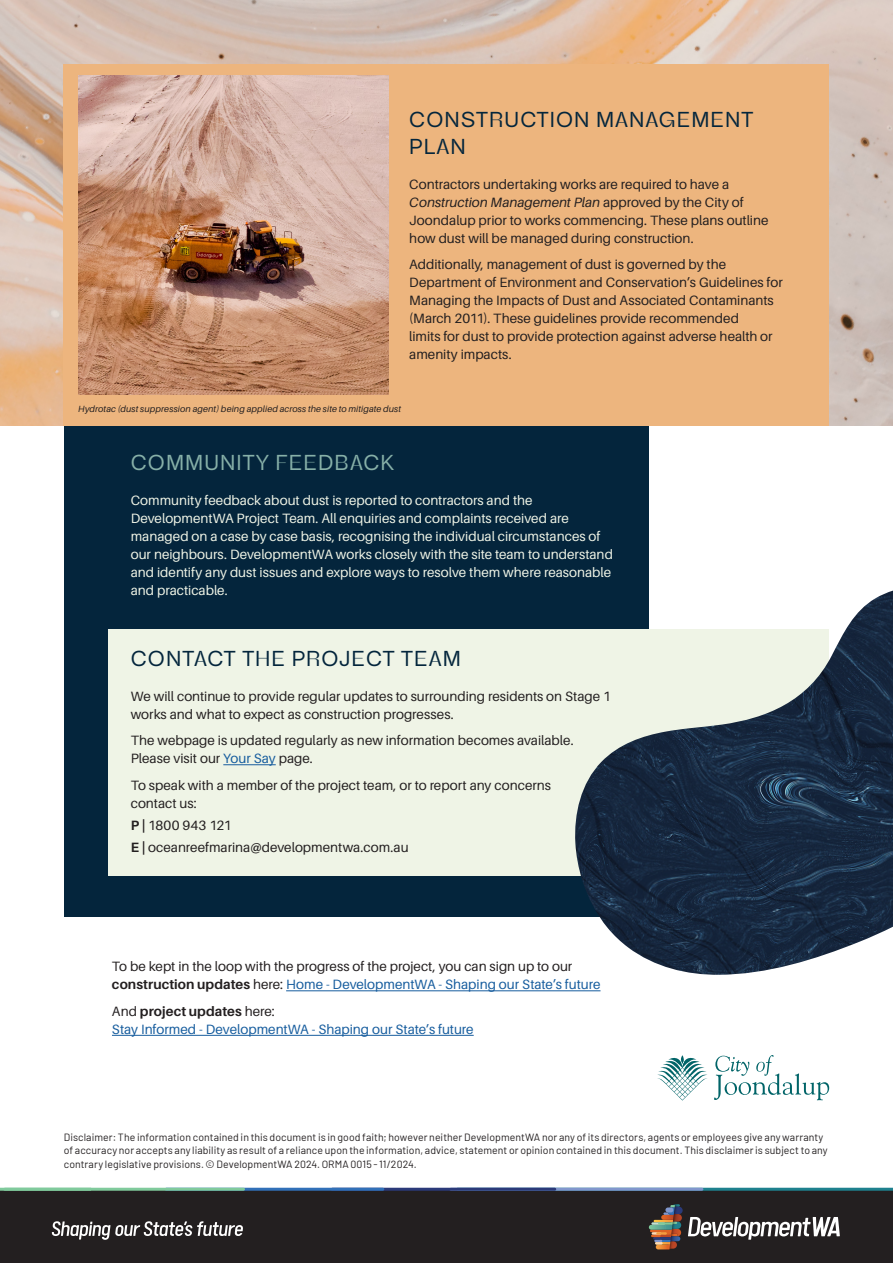
<style>
.page{position:relative;width:893px;height:1263px;background:#fff}
.page>*{position:absolute;margin:0;border:0;box-sizing:border-box;transform-origin:0 0}
.Subhead_1-14pt{font:21px/27px "Benetti Grotesk";letter-spacing:.05em;color:#03253c}
.Subhead_1-14pt-2{font:21px "Benetti Grotesk";letter-spacing:.05em;color:#87b0a8}
.body_copy{font:13.5px/18px "Aileron";color:#231f20}
.body_copy-2{font:13.5px/18px "Aileron";color:#eff4e6}
.body_copy-3{font:13.5px/18px "Aileron";letter-spacing:-.005em;color:#175d9e}
.t1{font:10.5px/13.5px "Barlow";letter-spacing:.005em;color:#231f20}
.body_copy-4{font:italic 9px "Aileron";letter-spacing:.015em;color:#231f20}
.s1{font-style:italic}
.s2{color:#175d9e}
.s3{font-weight:700}
.s4{color:#231f20}
.s5{font-weight:700;color:#231f20}
</style>
<div class="page">
<svg style="left:657px;top:1055px;width:172px;height:45px"></svg>
<div style="left:64px;top:179px;width:584px;height:737px;background:#04253c"></div>
<div style="left:108px;top:629px;width:721px;height:247px;background:#eff4e6"></div>
<hr style="left:286px;top:990px;width:314px;height:1px;background:#175d9e">
<hr style="left:112px;top:1035px;width:362px;height:1px;background:#175d9e">
<img style="left:0;top:0;width:893px;height:425px">
<div style="left:64px;top:64px;width:765px;height:361px;background:#edb57e"></div>
<img style="left:574px;top:591px;width:319px;height:384px">
<hr style="left:223px;top:764px;width:53px;height:1px;background:#175d9e">
<div style="left:0;top:1191px;width:893px;height:72px;background:#231f20"></div>
<svg style="left:649px;top:1204px;width:191px;height:45px"></svg>
<svg style="left:52px;top:1221px;width:191px;height:19px"></svg>
<hr style="left:457px;top:1188px;width:436px;height:3px;background:#1e818e">
<hr style="left:451px;top:1188px;width:251px;height:3px;background:#8197cd">
<hr style="left:332px;top:1188px;width:223px;height:3px;background:#2b3a79">
<hr style="left:166px;top:1188px;width:217px;height:3px;background:#3170b8">
<hr style="left:5px;top:1188px;width:239px;height:3px;background:#80ca9c">
<hr style="left:0;top:1188px;width:91px;height:3px;background:#80ca9c">
<img style="left:78px;top:75px;width:311px;height:319px">
<p class="Subhead_1-14pt" style="left:409px;top:106px;width:346px">CONSTRUCTION MANAGEMENT<br>PLAN</p>
<p class="body_copy" style="left:409px;top:175px;width:361px">Contractors undertaking works are required to have a <span class="s1">Construction Management Plan</span> approved by the City of Joondalup prior to works commencing. These plans outline how dust will be managed during construction.</p>
<p class="body_copy" style="left:409px;top:256px;width:375px">Additionally, management of dust is governed by the Department of Environment and Conservation’s Guidelines for Managing the Impacts of Dust and Associated Contaminants (March 2011). These guidelines provide recommended<br>limits for dust to provide protection against adverse health or amenity impacts.</p>
<p class="body_copy-4" style="left:78px;top:404px;width:324px">Hydrotac (dust suppression agent) being applied across the site to mitigate dust</p>
<p class="Subhead_1-14pt-2" style="left:131px;top:451px;width:265px">COMMUNITY FEEDBACK</p>
<p class="body_copy-2" style="left:131px;top:492px;width:484px">Community feedback about dust is reported to contractors and the DevelopmentWA Project Team. All enquiries and complaints received are managed on a case by case basis, recognising the individual circumstances of our neighbours. DevelopmentWA works closely with the site team to understand and identify any dust issues and explore ways to resolve them where reasonable and practicable.</p>
<p class="Subhead_1-14pt" style="left:131px;top:645px;width:332px">CONTACT THE PROJECT TEAM</p>
<p class="body_copy" style="left:131px;top:687px;width:482px">We will continue to provide regular updates to surrounding residents on Stage 1 works and what to expect as construction progresses.</p>
<p class="body_copy" style="left:131px;top:732px;width:444px">The webpage is updated regularly as new information becomes available.<br>Please visit our <span class="s2">Your Say</span> page.</p>
<p class="body_copy" style="left:131px;top:776px;width:422px">To speak with a member of the project team, or to report any concerns contact us:</p>
<p class="body_copy" style="left:131px;top:817px;width:102px"><span class="s3">P |</span> 1800 943 121</p>
<p class="body_copy" style="left:131px;top:839px;width:279px"><span class="s3">E |</span> oceanreefmarina@developmentwa.com.au</p>
<p class="body_copy" style="left:112px;top:958px;width:490px">To be kept in the loop with the progress of the project, you can sign up to our <span class="s3">construction updates</span> here: <span class="s2">Home - DevelopmentWA - Shaping our State’s future</span></p>
<p class="body_copy-3" style="left:112px;top:1002px;width:363px"><span class="s4">And</span> <span class="s5">project updates</span> <span class="s4">here:<br></span>Stay Informed - DevelopmentWA - Shaping our State’s future</p>
<p class="t1" style="left:64px;top:1129px;width:765px">Disclaimer: The information contained in this document is in good faith; however neither DevelopmentWA nor any of its directors, agents or employees give any warranty of accuracy nor accepts any liability as result of a reliance upon the information, advice, statement or opinion contained in this document. This disclaimer is subject to any contrary legislative provisions. © DevelopmentWA 2024. ORMA 0015 - 11/2024.</p>
</div>
